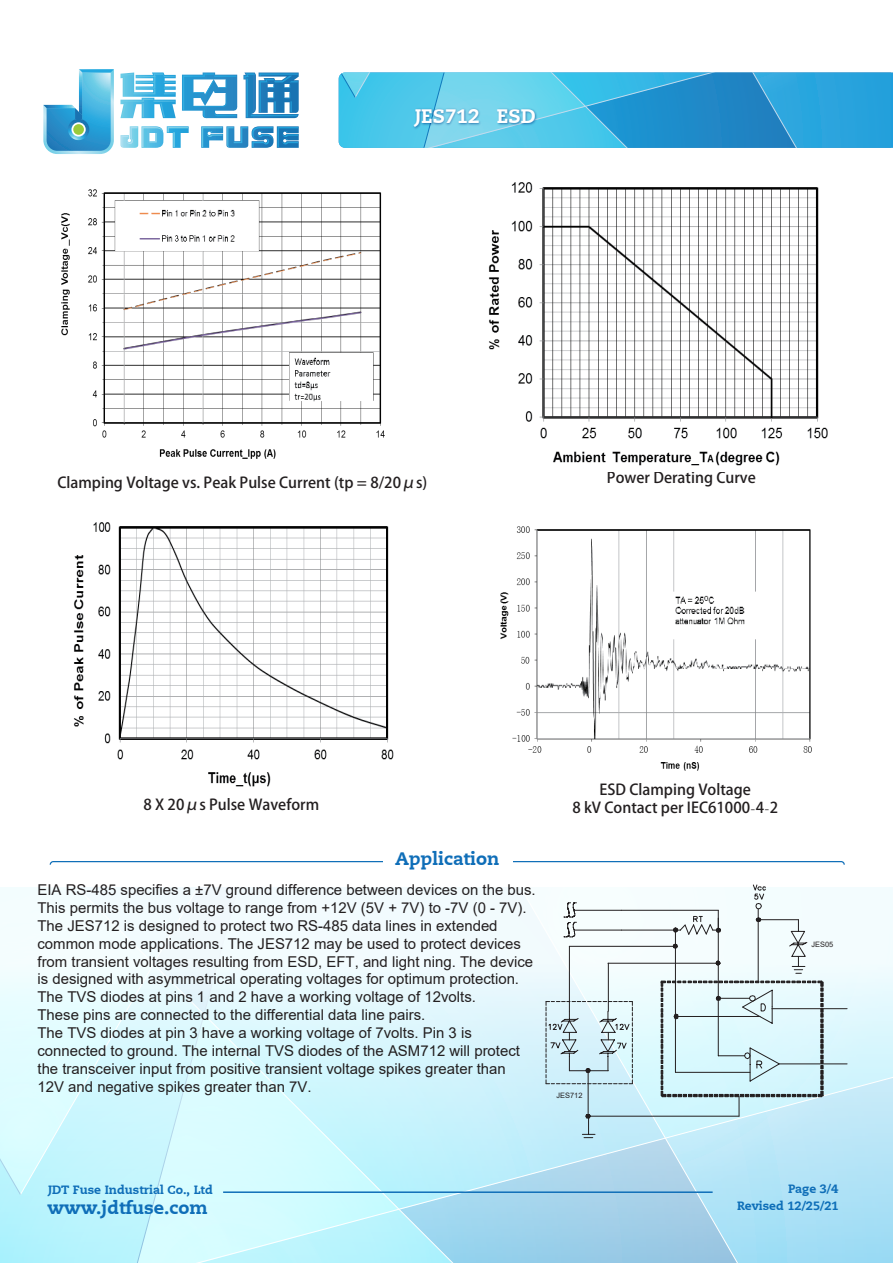
<style>
.page{position:relative;width:893px;height:1263px;background:#fff}
.page>*{position:absolute;margin:0;border:0;box-sizing:border-box;transform-origin:0 0}
.t1{font:800 19.5px "Caecilia LT";color:#fff}
.t2{font:800 18px "Caecilia LT";color:#0f6eb8}
.t3{font:15px/18px "Arial";color:#231f20}
.t4{font:15px/18px "Arial Bold G Bpc EUC H";color:#231f20;text-align:center}
.t5{font:800 12px "Caecilia LT";color:#0f6eb8}
.t6{font:800 12px "Caecilia LT";color:#0d6eb8}
.t7{font:7.5px "Arial";color:#231f20}
.s1{font-family:"Adobe Song Std";font-weight:300}
</style>
<div class="page">
<svg style="left:0;top:887px;width:19px;height:259px"></svg>
<svg style="left:715px;top:887px;width:176px;height:376px;background:#c2e9f8"></svg>
<svg style="left:19px;top:887px;width:56px;height:309px"></svg>
<svg style="left:75px;top:887px;width:640px;height:376px"></svg>
<svg style="left:131px;top:887px;width:108px;height:376px"></svg>
<svg style="left:0;top:1146px;width:22px;height:50px"></svg>
<svg style="left:339px;top:72px;width:554px;height:76px;background:#3aaedd"></svg>
<img style="left:411px;top:104px;width:128px;height:28px">
<img style="left:61px;top:189px;width:324px;height:270px">
<img style="left:489px;top:182px;width:339px;height:284px">
<img style="left:74px;top:522px;width:320px;height:265px">
<img style="left:500px;top:526px;width:312px;height:245px">
<svg style="left:50px;top:861px;width:795px;height:4px"></svg>
<div style="left:383px;top:854px;width:129px;height:16px;background:#fff"></div>
<hr style="left:588px;top:1070px;width:1px;height:46px;background:#231f20">
<hr style="left:622px;top:930px;width:59px;height:1px;background:#231f20">
<hr style="left:569px;top:946px;width:106px;height:1px;background:#231f20">
<hr style="left:608px;top:963px;width:110px;height:1px;background:#231f20">
<hr style="left:588px;top:1116px;width:151px;height:1px;background:#231f20">
<hr style="left:621px;top:910px;width:97px;height:1px;background:#231f20">
<svg style="left:582px;top:1113px;width:13px;height:25px"></svg>
<svg style="left:545px;top:902px;width:88px;height:182px"></svg>
<hr style="left:779px;top:1063px;width:68px;height:1px;background:#231f20">
<hr style="left:772px;top:1008px;width:75px;height:1px;background:#231f20">
<svg style="left:661px;top:884px;width:162px;height:232px"></svg>
<hr style="left:223px;top:1191px;width:490px;height:2px;background:#0f6eb8">
<svg style="left:120px;top:126px;width:179px;height:22px"></svg>
<svg style="left:120px;top:72px;width:179px;height:46px"></svg>
<svg style="left:43px;top:69px;width:71px;height:85px"></svg>
<svg style="left:71px;top:122px;width:15px;height:15px"></svg>
<div style="left:73px;top:124px;width:11px;height:11px;background:#9aca3b;border-radius:50%"></div>
<h1 class="t1" style="left:415px;top:104px;width:122px">JES712 ESD</h1>
<p class="t4" style="left:57px;top:474px;width:371px">Clamping Voltage vs. Peak Pulse Current (tp = 8/20μs)</p>
<p class="t4" style="left:607px;top:469px;width:150px">Power Derating Curve</p>
<p class="t4" style="left:143px;top:795px;width:177px">8 X 20μs Pulse Waveform</p>
<p class="t2" style="left:395px;top:847px;width:106px">Application</p>
<p class="t3" style="left:38px;top:880px;width:500px">EIA RS-485 specifies a ±7V ground difference between devices on the bus.<br>This permits the bus voltage to range from +12V (5V + 7V) to -7V (0 - 7V).<br>The JES712 is designed to protect two RS-485 data lines in extended common mode applications. The JES712 may be used to protect devices from transient voltages resulting from ESD, EFT, and light ning. The device is designed with asymmetrical operating voltages for optimum protection.<br>The TVS diodes at pins 1 and 2 have a working voltage of 12volts.<br>These pins are connected to the differential data line pairs.<br>The TVS diodes at pin 3 have a working voltage of 7volts. Pin 3 is connected to ground. The internal TVS diodes of the ASM712 will protect the transceiver input from positive transient voltage spikes greater than 12V and negative spikes greater than 7V.</p>
<p class="t4" style="left:572px;top:781px;width:207px">ESD Clamping Voltage<br>8 kV Contact per IEC61000<span class="s1">-</span>4<span class="s1">-</span>2</p>
<p class="t7" style="left:556px;top:1090px;width:28px">JES712</p>
<p class="t7" style="left:811px;top:939px;width:23px">JES05</p>
<p class="t5" style="left:48px;top:1182px;width:166px">JDT Fuse Industrial Co., Ltd</p>
<p class="t2" style="left:48px;top:1196px;width:162px">www.jdtfuse.com</p>
<p class="t5" style="left:788px;top:1182px;width:52px">Page 3/4</p>
<p class="t6" style="left:737px;top:1198px;width:103px">Revised 12/25/21</p>
</div>
